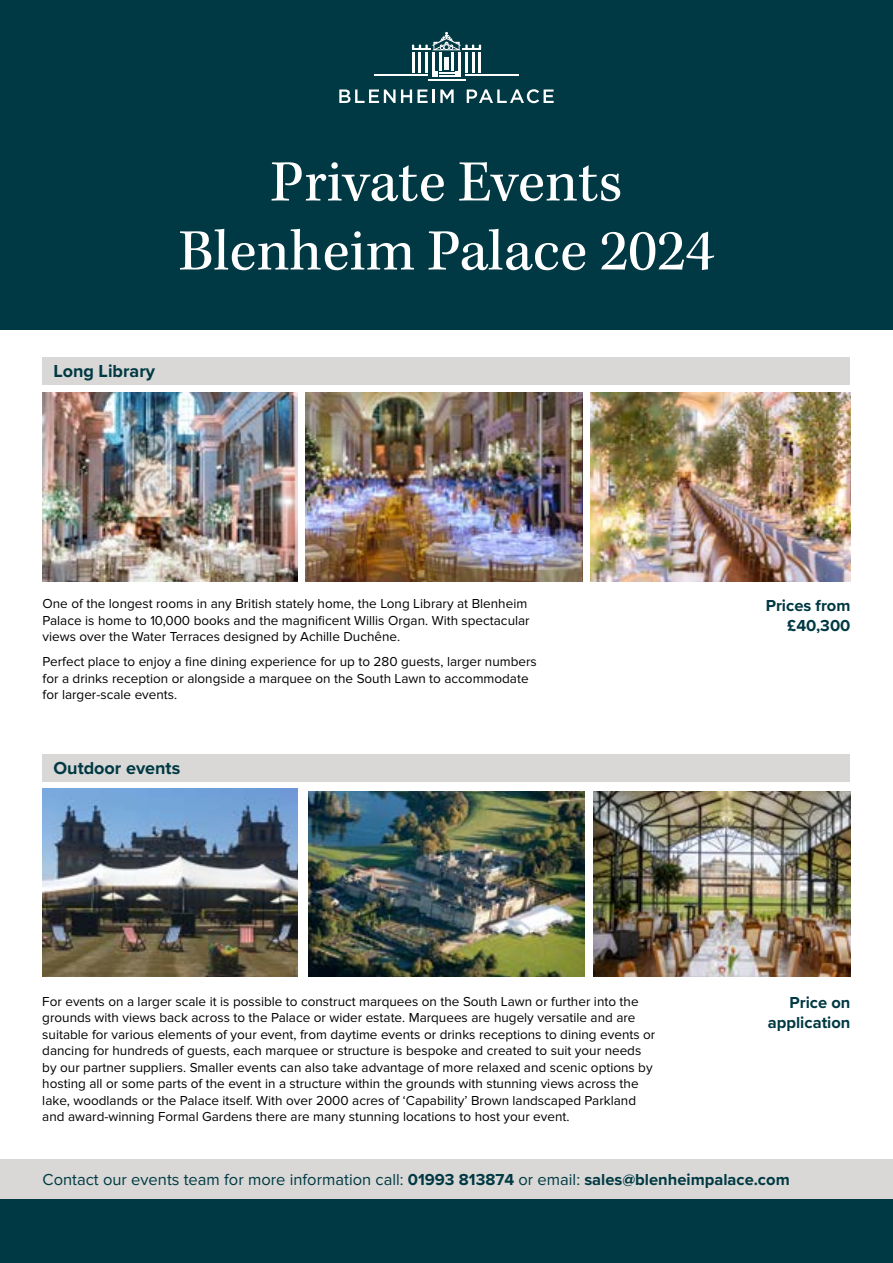
<style>
.page{position:relative;width:893px;height:1263px;background:#fff}
.page>*{position:absolute;margin:0;border:0;box-sizing:border-box;transform-origin:0 0}
.t1{font:60px/69px "Kepler Std";color:#fff;text-align:center}
.Room_name{font:700 18px "Proxima Nova";color:#003943}
.t2{font:16.5px "Proxima Nova";color:#003943}
.t3{font:700 16.5px/20.2px "Proxima Nova";color:#003943;text-align:right}
.t4{font:13.5px/16.5px "Proxima Nova";color:#000}
.s1{font-weight:700}
</style>
<div class="page">
<div style="left:0;top:0;width:893px;height:330px;background:#003943"></div>
<div style="left:0;top:1160px;width:893px;height:39px;background:#d9d8d6"></div>
<div style="left:0;top:1199px;width:893px;height:64px;background:#003943"></div>
<div style="left:43px;top:357px;width:807px;height:28px;background:#d9d8d6"></div>
<img style="left:43px;top:393px;width:254px;height:188px">
<img style="left:306px;top:393px;width:277px;height:188px">
<img style="left:591px;top:393px;width:259px;height:188px">
<hr style="left:419px;top:52px;width:2px;height:21px;background:#fff">
<hr style="left:425px;top:52px;width:3px;height:21px;background:#fff">
<hr style="left:432px;top:52px;width:3px;height:18px;background:#fff">
<hr style="left:439px;top:52px;width:3px;height:18px;background:#fff">
<div style="left:444px;top:57px;width:5px;height:13px;background:#fff"></div>
<hr style="left:451px;top:52px;width:3px;height:18px;background:#fff">
<hr style="left:458px;top:52px;width:3px;height:18px;background:#fff">
<hr style="left:465px;top:52px;width:3px;height:21px;background:#fff">
<hr style="left:472px;top:52px;width:2px;height:21px;background:#fff">
<hr style="left:478px;top:52px;width:3px;height:21px;background:#fff">
<hr style="left:412px;top:52px;width:3px;height:21px;background:#fff">
<hr style="left:375px;top:74px;width:53px;height:2px;background:#fff">
<hr style="left:465px;top:74px;width:53px;height:2px;background:#fff">
<hr style="left:428px;top:79px;width:37px;height:2px;background:#fff">
<svg style="left:432px;top:72px;width:29px;height:5px"></svg>
<svg style="left:339px;top:89px;width:89px;height:14px"></svg>
<hr style="left:432px;top:89px;width:3px;height:14px;background:#fff">
<svg style="left:440px;top:89px;width:14px;height:14px"></svg>
<svg style="left:467px;top:89px;width:87px;height:14px"></svg>
<svg style="left:412px;top:32px;width:69px;height:18px"></svg>
<div style="left:43px;top:754px;width:807px;height:28px;background:#d9d8d6"></div>
<img style="left:308px;top:791px;width:277px;height:185px">
<img style="left:43px;top:788px;width:255px;height:188px">
<img style="left:593px;top:791px;width:257px;height:185px">
<p class="t1" style="left:179px;top:150px;width:537px">Private Events<br>Blenheim Palace 2024</p>
<p class="Room_name" style="left:53px;top:357px;width:103px">Long Library</p>
<p class="t4" style="left:43px;top:596px;width:489px">One of the longest rooms in any British stately home, the Long Library at Blenheim<br>Palace is home to 10,000 books and the magnificent Willis Organ. With spectacular views over the Water Terraces designed by Achille Duchêne.</p>
<p class="t4" style="left:43px;top:654px;width:496px">Perfect place to enjoy a fine dining experience for up to 280 guests, larger numbers for a drinks reception or alongside a marquee on the South Lawn to accommodate for larger-scale events.</p>
<p class="Room_name" style="left:53px;top:754px;width:128px">Outdoor events</p>
<p class="t3" style="left:766px;top:594px;width:86px">Prices from £40,300</p>
<p class="t4" style="left:42px;top:993px;width:614px">For events on a larger scale it is possible to construct marquees on the South Lawn or further into the grounds with views back across to the Palace or wider estate. Marquees are hugely versatile and are suitable for various elements of your event, from daytime events or drinks receptions to dining events or dancing for hundreds of guests, each marquee or structure is bespoke and created to suit your needs by our partner suppliers. Smaller events can also take advantage of more relaxed and scenic options by hosting all or some parts of the event in a structure within the grounds with stunning views across the lake, woodlands or the Palace itself. With over 2000 acres of ‘Capability’ Brown landscaped Parkland and award-winning Formal Gardens there are many stunning locations to host your event.</p>
<p class="t3" style="left:768px;top:992px;width:84px">Price on application</p>
<p class="t2" style="left:43px;top:1169px;width:749px">Contact our events team for more information call: <span class="s1">01993 813874</span> or email: <span class="s1">sales@blenheimpalace.com</span></p>
</div>
